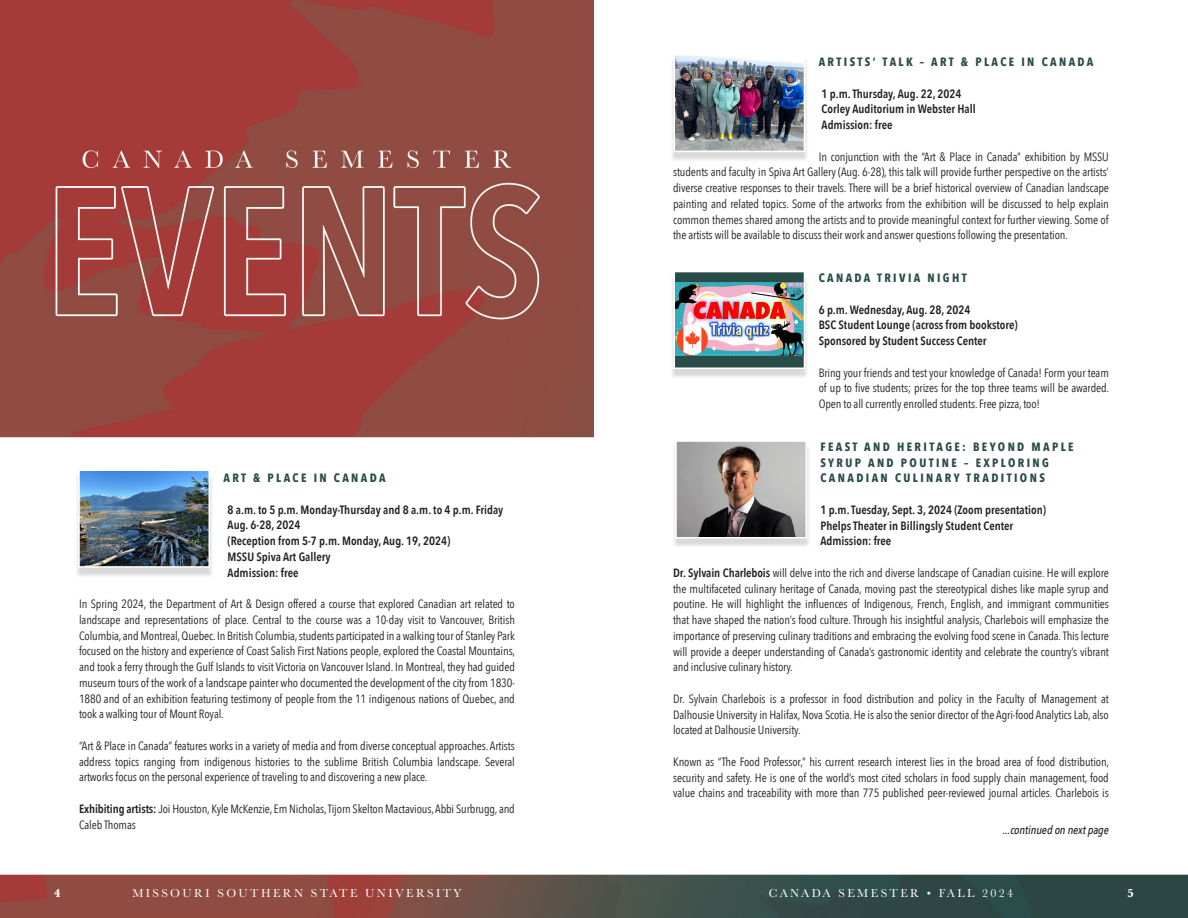
<style>
.page{position:relative;width:1188px;height:918px;background:#fff}
.page>*{position:absolute;margin:0;border:0;box-sizing:border-box;transform-origin:0 0}
.t1{font:12px/15.8px "Avenir Next Condensed";letter-spacing:-.01em;color:#231f20;text-align:justify}
.Information{font:600 12px "Avenir Next Condensed";color:#231f20}
.Header_-_Main{font:700 12px/15.8px "Avenir Next Condensed";letter-spacing:.2em;color:#294c49}
.t2{font:12px "Baskerville";letter-spacing:.2em;color:#fff}
.Copy{font:italic 500 12px "Avenir Next Condensed";letter-spacing:-.01em;color:#231f20}
.t3{font:700 12px "Baskerville";color:#fff}
.s1{font-weight:600}
</style>
<div class="page">
<img style="left:0;top:874px;width:1188px;height:44px">
<img style="left:0;top:0;width:594px;height:438px">
<div style="left:75px;top:473px;width:138px;height:105px;background:#231f20;opacity:.17"></div>
<img style="left:78px;top:471px;width:133px;height:97px">
<div style="left:670px;top:58px;width:139px;height:104px;background:#231f20;opacity:.17"></div>
<img style="left:673px;top:55px;width:133px;height:98px">
<div style="left:670px;top:274px;width:139px;height:105px;background:#231f20;opacity:.17"></div>
<img style="left:673px;top:272px;width:133px;height:98px">
<div style="left:672px;top:444px;width:138px;height:105px;background:#231f20;opacity:.17"></div>
<svg style="left:675px;top:441px;width:133px;height:98px;background:#948d8a"></svg>
<p class="Header_-_Main" style="left:224px;top:470px;width:164px">ART &amp; PLACE IN CANADA</p>
<p class="Information" style="left:228px;top:499px;width:277px">8 a.m. to 5 p.m. Monday-Thursday and 8 a.m. to 4 p.m. Friday</p>
<p class="Information" style="left:228px;top:515px;width:74px">Aug. 6-28, 2024</p>
<p class="Information" style="left:228px;top:531px;width:224px">(Reception from 5-7 p.m. Monday, Aug. 19, 2024)</p>
<p class="Information" style="left:228px;top:546px;width:105px">MSSU Spiva Art Gallery</p>
<p class="Information" style="left:228px;top:562px;width:72px">Admission: free</p>
<p class="t1" style="left:79px;top:595px;width:438px">In Spring 2024, the Department of Art &amp; Design offered a course that explored Canadian art related to landscape and representations of place. Central to the course was a 10-day visit to Vancouver, British Columbia, and Montreal, Quebec. In British Columbia, students participated in a walking tour of Stanley Park focused on the history and experience of Coast Salish First Nations people, explored the Coastal Mountains, and took a ferry through the Gulf Islands to visit Victoria on Vancouver Island. In Montreal, they had guided museum tours of the work of a landscape painter who documented the development of the city from 1830- 1880 and of an exhibition featuring testimony of people from the 11 indigenous nations of Quebec, and took a walking tour of Mount Royal.</p>
<p class="t1" style="left:79px;top:737px;width:437px">“Art &amp; Place in Canada” features works in a variety of media and from diverse conceptual approaches. Artists address topics ranging from indigenous histories to the sublime British Columbia landscape. Several artworks focus on the personal experience of traveling to and discovering a new place.</p>
<p class="t1" style="left:79px;top:800px;width:437px"><span class="s1">Exhibiting artists:</span> Joi Houston, Kyle McKenzie, Em Nicholas, Tijorn Skelton Mactavious, Abbi Surbrugg, and<br>Caleb Thomas</p>
<p class="Header_-_Main" style="left:819px;top:54px;width:276px">ARTISTS’ TALK – ART &amp; PLACE IN CANADA</p>
<p class="Information" style="left:822px;top:83px;width:141px">1 p.m. Thursday, Aug. 22, 2024</p>
<p class="Information" style="left:822px;top:99px;width:156px">Corley Auditorium in Webster Hall</p>
<p class="Information" style="left:822px;top:114px;width:72px">Admission: free</p>
<p class="t1" style="left:673px;top:148px;width:437px;text-indent:146px">In conjunction with the “Art &amp; Place in Canada” exhibition by MSSU students and faculty in Spiva Art Gallery (Aug. 6-28), this talk will provide further perspective on the artists’ diverse creative responses to their travels. There will be a brief historical overview of Canadian landscape painting and related topics. Some of the artworks from the exhibition will be discussed to help explain common themes shared among the artists and to provide meaningful context for further viewing. Some of the artists will be available to discuss their work and answer questions following the presentation.</p>
<p class="Header_-_Main" style="left:819px;top:270px;width:149px">CANADA TRIVIA NIGHT</p>
<p class="Information" style="left:819px;top:299px;width:153px">6 p.m. Wednesday, Aug. 28, 2024</p>
<p class="Information" style="left:819px;top:315px;width:201px">BSC Student Lounge (across from bookstore)</p>
<p class="Information" style="left:819px;top:330px;width:169px">Sponsored by Student Success Center</p>
<p class="t1" style="left:819px;top:364px;width:292px">Bring your friends and test your knowledge of Canada! Form your team of up to five students; prizes for the top three teams will be awarded.<br>Open to all currently enrolled students. Free pizza, too!</p>
<p class="Header_-_Main" style="left:821px;top:439px;width:255px">FEAST AND HERITAGE: BEYOND MAPLE<br>SYRUP AND POUTINE – EXPLORING<br>CANADIAN CULINARY TRADITIONS</p>
<p class="Information" style="left:821px;top:499px;width:227px">1 p.m. Tuesday, Sept. 3, 2024 (Zoom presentation)</p>
<p class="Information" style="left:821px;top:515px;width:194px">Phelps Theater in Billingsly Student Center</p>
<p class="Information" style="left:821px;top:531px;width:72px">Admission: free</p>
<p class="t1" style="left:673px;top:564px;width:437px"><span class="s1">Dr. Sylvain Charlebois</span> will delve into the rich and diverse landscape of Canadian cuisine. He will explore the multifaceted culinary heritage of Canada, moving past the stereotypical dishes like maple syrup and poutine. He will highlight the influences of Indigenous, French, English, and immigrant communities that have shaped the nation’s food culture. Through his insightful analysis, Charlebois will emphasize the importance of preserving culinary traditions and embracing the evolving food scene in Canada. This lecture will provide a deeper understanding of Canada’s gastronomic identity and celebrate the country’s vibrant and inclusive culinary history.</p>
<p class="t1" style="left:673px;top:690px;width:437px">Dr. Sylvain Charlebois is a professor in food distribution and policy in the Faculty of Management at Dalhousie University in Halifax, Nova Scotia. He is also the senior director of the Agri-food Analytics Lab, also located at Dalhousie University.</p>
<p class="t1" style="left:673px;top:753px;width:438px">Known as “The Food Professor,” his current research interest lies in the broad area of food distribution, security and safety. He is one of the world’s most cited scholars in food supply chain management, food value chains and traceability with more than 775 published peer-reviewed journal articles. Charlebois is</p>
<p class="Copy" style="left:1003px;top:823px;width:108px">...continued on next page</p>
<p class="t3" style="left:54px;top:885px;width:8px">4</p>
<p class="t2" style="left:132px;top:886px;width:331px">MISSOURI SOUTHERN STATE UNIVERSITY</p>
<p class="t2" style="left:769px;top:886px;width:246px">CANADA SEMESTER • FALL 2024</p>
<p class="t3" style="left:1128px;top:885px;width:8px">5</p>
</div>
